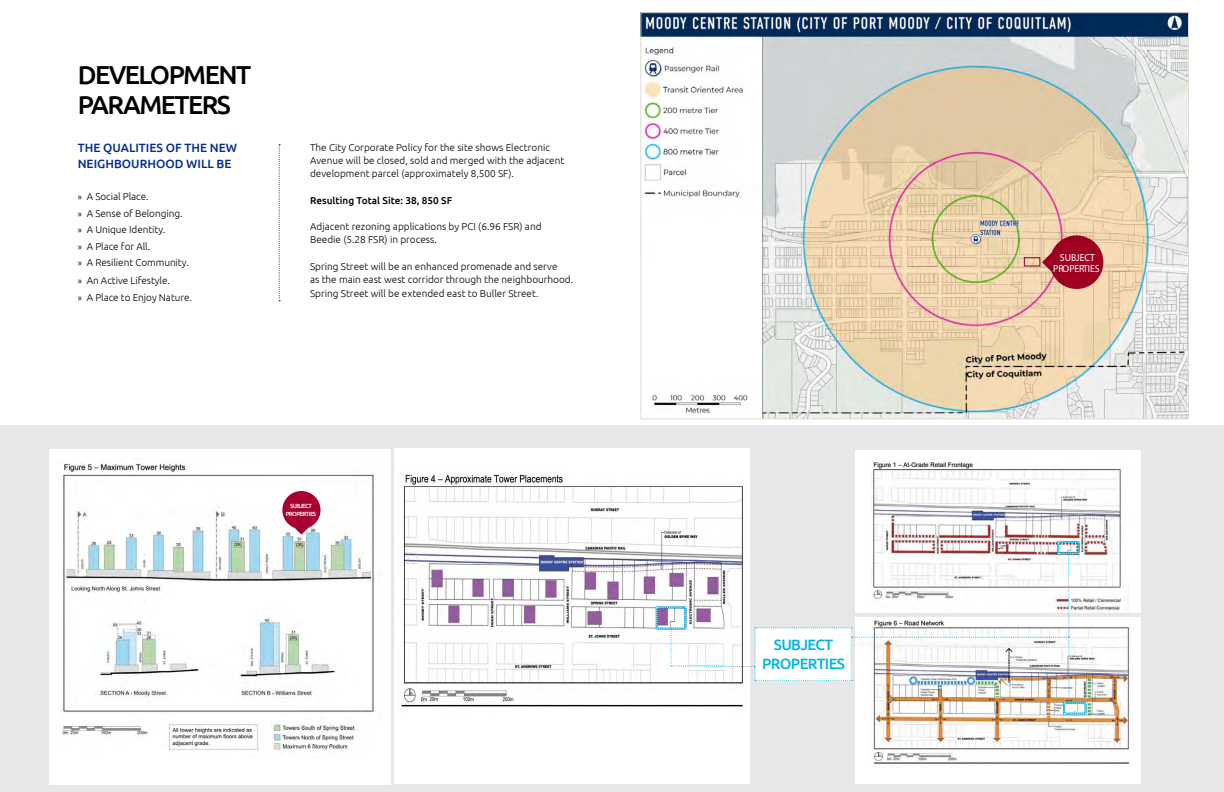
<style>
.page{position:relative;width:1224px;height:792px;background:#fff}
.page>*{position:absolute;margin:0;border:0;box-sizing:border-box;transform-origin:0 0}
.t1{font:500 26px/30px "Ubuntu";letter-spacing:-.06em;color:#000}
.t2{font:500 15px/19px "Ubuntu";letter-spacing:-.04em;color:#00b6de;text-align:center}
.t3{font:500 12px/16px "Ubuntu";color:#032c8f}
.t4{font:10.2px/10.6px "Myriad Pro";color:#fff;text-align:center;scale:.95 1}
.t5{font:300 10px/16.5px "Ubuntu";color:#000}
.t6{font:500 10px "Ubuntu";color:#000}
.t7{font:500 6px/8px "Ubuntu";letter-spacing:-.09em;color:#fff;text-align:center}
.s1{font-family:"Myriad Pro";font-weight:400}
</style>
<div class="page">
<div style="left:0;top:425px;width:1224px;height:367px;background:#e6e7e8"></div>
<img style="left:642px;top:14px;width:545px;height:403px">
<div style="left:1024px;top:257px;width:16px;height:9px;border:1px solid #903"></div>
<div style="left:49px;top:450px;width:341px;height:335px;background:#fff"></div>
<img style="left:62px;top:460px;width:313px;height:290px">
<svg style="left:279px;top:144px;width:1px;height:157px"></svg>
<svg style="left:1042px;top:236px;width:61px;height:53px;background:#b43a48"></svg>
<div style="left:855px;top:617px;width:285px;height:166px;background:#fff"></div>
<img style="left:873px;top:627px;width:260px;height:137px">
<svg style="left:282px;top:491px;width:39px;height:44px"></svg>
<div style="left:395px;top:449px;width:355px;height:335px;background:#fff"></div>
<img style="left:401px;top:474px;width:342px;height:233px">
<div style="left:855px;top:450px;width:285px;height:162px;background:#fff"></div>
<img style="left:873px;top:462px;width:251px;height:149px">
<div style="left:1057px;top:541px;width:23px;height:13px;border:2px solid #00b6de"></div>
<svg style="left:656px;top:542px;width:431px;height:172px"></svg>
<h1 class="t1" style="left:78px;top:59px;width:175px">DEVELOPMENT<br>PARAMETERS</h1>
<p class="t3" style="left:78px;top:139px;width:161px">THE QUALITIES OF THE NEW<br>NEIGHBOURHOOD WILL BE</p>
<p class="t5" style="left:78px;top:188px;width:113px"><span class="s1">»</span> A Social Place.<br><span class="s1">»</span> A Sense of Belonging. <span class="s1">»</span> A Unique Identity.<br><span class="s1">»</span> A Place for All.<br><span class="s1">»</span> A Resilient Community.</p>
<p class="t5" style="left:78px;top:271px;width:116px;line-height:17.5px"><span class="s1">»</span> An Active Lifestyle.<br><span class="s1">»</span> A Place to Enjoy Nature.</p>
<p class="t5" style="left:310px;top:141px;width:256px;line-height:13px">The City Corporate Policy for the site shows Electronic<br>Avenue will be closed, sold and merged with the adjacent development parcel (approximately 8,500 SF).</p>
<p class="t6" style="left:310px;top:194px;width:144px">Resulting Total Site: 38, 850 SF</p>
<p class="t5" style="left:310px;top:220px;width:233px;line-height:13px">Adjacent rezoning applications by PCI (6.96 FSR) and<br>Beedie (5.28 FSR) in process.</p>
<p class="t5" style="left:310px;top:260px;width:265px;line-height:13px">Spring Street will be an enhanced promenade and serve<br>as the main east west corridor through the neighbourhood.</p>
<p class="t5" style="left:310px;top:285px;width:230px">Spring Street will be extended east to Buller Street.</p>
<p class="t7" style="left:286px;top:502px;width:32px">SUBJECT<br>PROPERTIES</p>
<h2 class="t2" style="left:762px;top:635px;width:84px">SUBJECT<br>PROPERTIES</h2>
<p class="t4" style="left:1053px;top:252px;width:50px">SUBJECT<br>PROPERTIES</p>
</div>
